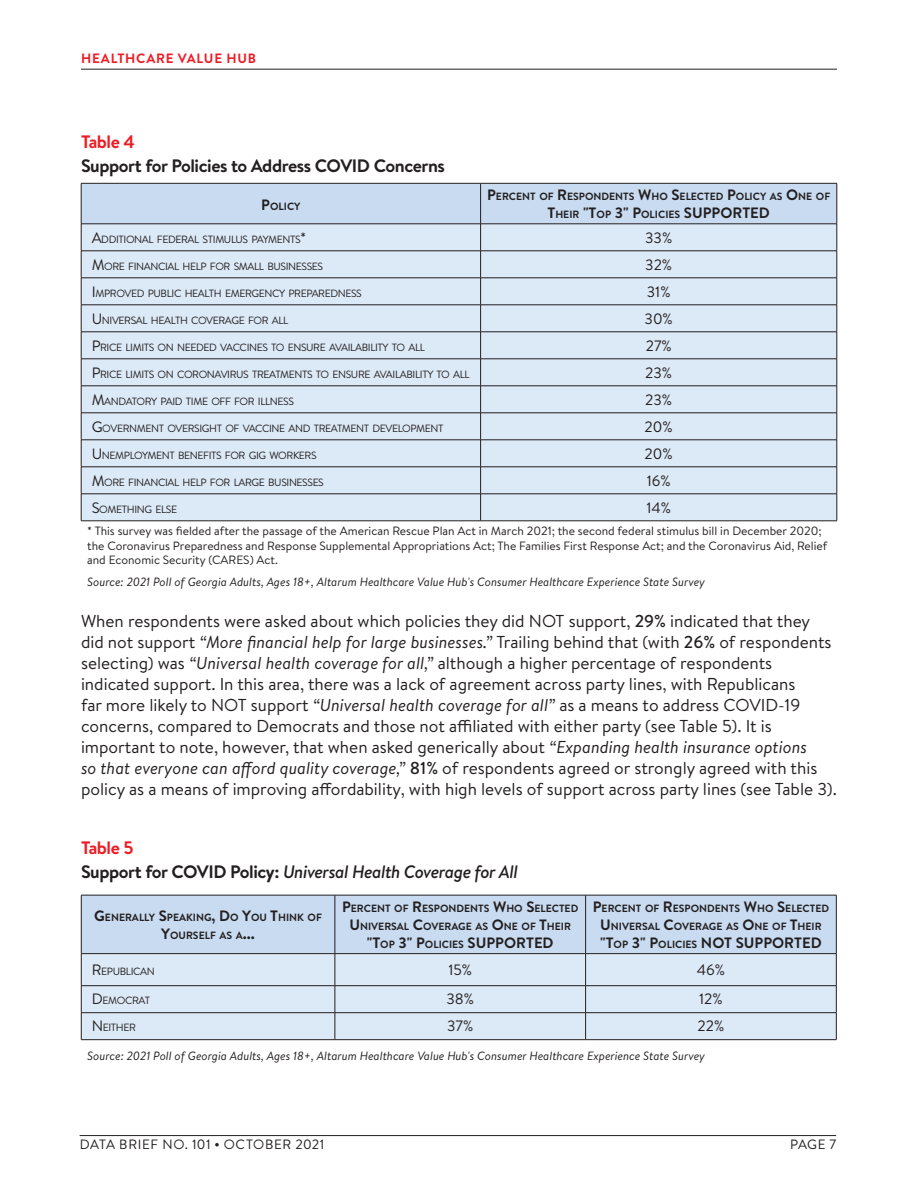
<style>
.page{position:relative;width:918px;height:1188px;background:#fff}
.page>*{position:absolute;margin:0;border:0;box-sizing:border-box;transform-origin:0 0}
.Figure_Title{font:italic 500 18px "Brandon Text";letter-spacing:-.025em;color:#231f20}
.Figure_Title-2{font:700 18px "Brandon Text";letter-spacing:-.025em;color:#231f20}
.Figure_Title-3{font:700 18px "Brandon Text";letter-spacing:-.025em;color:#ed1c24}
.body{font:17.25px/21px "Brandon Text";color:#231f20}
.t1{font:700 15px "Brandon Text";color:#231f20}
.t2{font:15px "Brandon Text";color:#231f20}
.t3{font:13.5px "Brandon Text";letter-spacing:.04em;color:#231f20}
.t4{font:700 13.5px "Brandon Text";letter-spacing:.06em;color:#ed1c24}
.t5{font:12px/14.4px "Brandon Text";color:#231f20}
.t6{font:italic 12px "Brandon Text";color:#231f20}
.Table_Body{font:10.5px "Brandon Text";letter-spacing:-.035em;color:#231f20}
.t7{font:700 10.5px/18px "Brandon Text";color:#231f20;text-align:center}
.s1{font-size:15px}
.s2{font-size:10.5px}
.s3{font-weight:500}
.s4{font-style:italic}
.s5{font-weight:700;font-style:normal}
.s6{font-weight:700}
</style>
<div class="page">
<hr style="left:81px;top:69px;width:756px;height:1px;background:#231f20">
<hr style="left:80px;top:1135px;width:756px;height:1px;background:#231f20">
<div style="left:82px;top:896px;width:754px;height:57px;background:#c8dbf0"></div>
<div style="left:82px;top:954px;width:754px;height:85px;background:#dce9f6"></div>
<hr style="left:81px;top:954px;width:1px;height:31px;background:#231f20">
<hr style="left:335px;top:954px;width:1px;height:31px;background:#231f20">
<hr style="left:585px;top:954px;width:1px;height:31px;background:#231f20">
<hr style="left:836px;top:954px;width:1px;height:31px;background:#231f20">
<hr style="left:81px;top:985px;width:254px;height:1px;background:#231f20">
<hr style="left:335px;top:985px;width:251px;height:1px;background:#231f20">
<hr style="left:586px;top:985px;width:251px;height:1px;background:#231f20">
<hr style="left:81px;top:1012px;width:254px;height:1px;background:#231f20">
<svg style="left:81px;top:986px;width:1px;height:53px"></svg>
<hr style="left:335px;top:1012px;width:251px;height:1px;background:#231f20">
<svg style="left:335px;top:986px;width:1px;height:53px"></svg>
<hr style="left:586px;top:1012px;width:251px;height:1px;background:#231f20">
<svg style="left:585px;top:986px;width:1px;height:53px"></svg>
<svg style="left:836px;top:986px;width:1px;height:53px"></svg>
<hr style="left:335px;top:895px;width:251px;height:1px;background:#231f20">
<hr style="left:586px;top:895px;width:251px;height:1px;background:#231f20">
<hr style="left:81px;top:953px;width:254px;height:1px;background:#231f20">
<hr style="left:335px;top:953px;width:251px;height:1px;background:#231f20">
<hr style="left:586px;top:953px;width:251px;height:1px;background:#231f20">
<hr style="left:585px;top:895px;width:1px;height:58px;background:#231f20">
<hr style="left:836px;top:895px;width:1px;height:58px;background:#231f20">
<hr style="left:81px;top:895px;width:254px;height:1px;background:#231f20">
<hr style="left:81px;top:895px;width:1px;height:58px;background:#231f20">
<hr style="left:335px;top:895px;width:1px;height:58px;background:#231f20">
<hr style="left:81px;top:1039px;width:254px;height:1px;background:#231f20">
<hr style="left:335px;top:1039px;width:251px;height:1px;background:#231f20">
<hr style="left:586px;top:1039px;width:251px;height:1px;background:#231f20">
<svg style="left:81px;top:183px;width:757px;height:338px;background:#d2dfec"></svg>
<hr style="left:81px;top:521px;width:400px;height:1px;background:#231f20">
<hr style="left:481px;top:521px;width:356px;height:1px;background:#231f20">
<p class="t4" style="left:81px;top:49px;width:177px">HEALTHCARE VALUE HUB</p>
<p class="Figure_Title-3" style="left:81px;top:129px;width:55px">Table 4</p>
<p class="Figure_Title-2" style="left:81px;top:153px;width:365px">Support for Policies to Address COVID Concerns</p>
<p class="t7" style="left:261px;top:197px;width:41px"><span class="s1">P</span>OLICY</p>
<p class="t7" style="left:487px;top:187px;width:343px"><span class="s1">P</span>ERCENT OF <span class="s1">R</span> ESPONDENTS <span class="s1">W</span>HO <span class="s1">S</span>ELECTED <span class="s1">P</span>OLICY AS <span class="s1">O</span>NE OF</p>
<p class="t1" style="left:547px;top:202px;width:184px">T<span class="s2">H EIR</span> "T<span class="s2">OP</span> 3" P<span class="s2">OLICIES</span> SUPPORTED</p>
<p class="Table_Body" style="left:92px;top:232px;width:216px"><span class="s1">A</span>DDITIONAL FEDERAL STIMULUS PAYMENTS<span class="s1">*</span></p>
<p class="t2" style="left:645px;top:227px;width:29px">33%</p>
<p class="Table_Body" style="left:92px;top:259px;width:233px"><span class="s1">M</span>ORE FINANCIAL H ELP FOR SMALL BUSINESSES</p>
<p class="t2" style="left:645px;top:254px;width:28px">32%</p>
<p class="Table_Body" style="left:92px;top:286px;width:272px"><span class="s1">I</span> MPROVED PUBLIC H EALTH EMERGENCY PREPAREDNESS</p>
<p class="t2" style="left:647px;top:281px;width:25px">31%</p>
<p class="Table_Body" style="left:92px;top:313px;width:198px"><span class="s1">U</span> NIVERSAL H EALTH COVERAGE FOR ALL</p>
<p class="t2" style="left:645px;top:308px;width:30px">30%</p>
<p class="Table_Body" style="left:92px;top:340px;width:335px"><span class="s1">P</span>RICE LIMITS ON NEEDED VACCINES TO ENSURE AVAILABILITY TO ALL</p>
<p class="t2" style="left:646px;top:335px;width:27px">27%</p>
<p class="Table_Body" style="left:92px;top:367px;width:380px"><span class="s1">P</span>RICE LIMITS ON CORONAVIRUS TREATMENTS TO ENSURE AVAILABILITY TO ALL</p>
<p class="t2" style="left:645px;top:362px;width:28px">23%</p>
<p class="Table_Body" style="left:92px;top:394px;width:204px"><span class="s1">M</span>ANDATORY PAID TIME OFF FOR ILLNESS</p>
<p class="t2" style="left:645px;top:389px;width:28px">23%</p>
<p class="Table_Body" style="left:92px;top:421px;width:353px"><span class="s1">G</span>OVERNMENT OVERSIGHT OF VACCINE AND TREATMENT DEVELOPMENT</p>
<p class="t2" style="left:645px;top:416px;width:30px">20%</p>
<p class="Table_Body" style="left:92px;top:448px;width:226px"><span class="s1">U</span> NEMPLOYMENT BENEFITS FOR GIG WORKERS</p>
<p class="t2" style="left:645px;top:443px;width:30px">20%</p>
<p class="Table_Body" style="left:92px;top:475px;width:234px"><span class="s1">M</span>ORE FINANCIAL H ELP FOR LARGE BUSINESSES</p>
<p class="t2" style="left:647px;top:470px;width:25px">16%</p>
<p class="Table_Body" style="left:92px;top:502px;width:87px"><span class="s1">S</span>OMETH ING ELSE</p>
<p class="t2" style="left:646px;top:497px;width:26px">14%</p>
<p class="t5" style="left:87px;top:523px;width:742px">* This survey was fielded after the passage of the American Rescue Plan Act in March 2021; the second federal stimulus bill in December 2020; the Coronavirus Preparedness and Response Supplemental Appropriations Act; The Families First Response Act; and the Coronavirus Aid, Relief and Economic Security (CARES) Act.</p>
<p class="t6" style="left:87px;top:574px;width:619px">Source: 2021 Poll of Georgia Adults, Ages 18+, Altarum Healthcare Value Hub's Consumer Healthcare Experience State Survey</p>
<p class="body" style="left:81px;top:610px;width:757px">When respondents were asked about which policies they did NOT support, <span class="s3">29%</span> indicated that they did not support <span class="s4">“More financial help for large businesses.”</span> Trailing behind that (with <span class="s3">26%</span> of respondents selecting) was <span class="s4">“Universal health coverage for all,”</span> although a higher percentage of respondents indicated support. In this area, there was a lack of agreement across party lines, with Republicans<br>far more likely to NOT support <span class="s4">“Universal health coverage for all”</span> as a means to address COVID-19 concerns, compared to Democrats and those not affiliated with either party (see Table 5). It is important to note, however, that when asked generically about <span class="s4">“Expanding health insurance options<br>so that everyone can afford quality coverage,”</span> <span class="s3">81%</span> of respondents agreed or strongly agreed with this policy as a means of improving affordability, with high levels of support across party lines (see Table 3).</p>
<p class="Figure_Title-3" style="left:81px;top:835px;width:54px">Table 5</p>
<p class="Figure_Title" style="left:81px;top:859px;width:438px"><span class="s5">Support for COVID Policy:</span> Universal Health Coverage for All</p>
<p class="t7" style="left:94px;top:909px;width:228px"><span class="s1">G</span>ENERALLY <span class="s1">S</span>PEAKING<span class="s1">, D</span>O <span class="s1">Y</span>OU <span class="s1">T</span>H INK OF<br><span class="s1">Y</span>OU RSELF AS A<span class="s1">...</span></p>
<p class="t7" style="left:342px;top:899px;width:238px"><span class="s1">P</span>ERCENT OF <span class="s1">R</span> ESPONDENTS <span class="s1">W</span>HO <span class="s1">S</span>ELECTED<br><span class="s1">U</span>NIVERSAL <span class="s1">C</span>OVERAGE AS <span class="s1">O</span>NE OF <span class="s1">T</span>H EIR</p>
<p class="t1" style="left:367px;top:932px;width:148px">"T<span class="s2">OP</span> 3" P<span class="s2">OLICIES</span> SUPPORTED</p>
<p class="t7" style="left:600px;top:899px;width:230px;text-align:left;text-indent:-7px"><span class="s1">P</span>ERCENT OF <span class="s1">R</span> ESPONDENTS <span class="s1">W</span>HO <span class="s1">S</span>ELECTED<br><span class="s1">U</span>NIVERSAL <span class="s1">C</span>OVERAGE AS <span class="s1">O</span>NE OF <span class="s1">T</span>H EIR <span class="s1">"T</span>OP <span class="s1">3" P</span>OLICIES <span class="s1">NOT</span></p>
<p class="t1" style="left:736px;top:932px;width:48px">SUPPORTED</p>
<p class="Table_Body" style="left:92px;top:964px;width:65px"><span class="s1">R</span> EPUBLICAN</p>
<p class="t2" style="left:448px;top:959px;width:25px">15%</p>
<p class="t2" style="left:697px;top:959px;width:30px">46%</p>
<p class="Table_Body" style="left:92px;top:994px;width:60px"><span class="s1">D</span> EMOCRAT</p>
<p class="t2" style="left:446px;top:989px;width:29px">38%</p>
<p class="t2" style="left:699px;top:989px;width:25px">12%</p>
<p class="Table_Body" style="left:92px;top:1021px;width:46px"><span class="s1">N</span> EITH ER</p>
<p class="t2" style="left:447px;top:1016px;width:28px">37%</p>
<p class="t2" style="left:698px;top:1016px;width:28px">22%</p>
<p class="t6" style="left:87px;top:1047px;width:619px">Source: 2021 Poll of Georgia Adults, Ages 18+, Altarum Healthcare Value Hub's Consumer Healthcare Experience State Survey</p>
<p class="t3" style="left:80px;top:1136px;width:246px">DATA BRIEF NO. 101 <span class="s6">•</span> OCTOBER 2021</p>
<p class="t3" style="left:790px;top:1136px;width:47px">PAGE 7</p>
</div>
